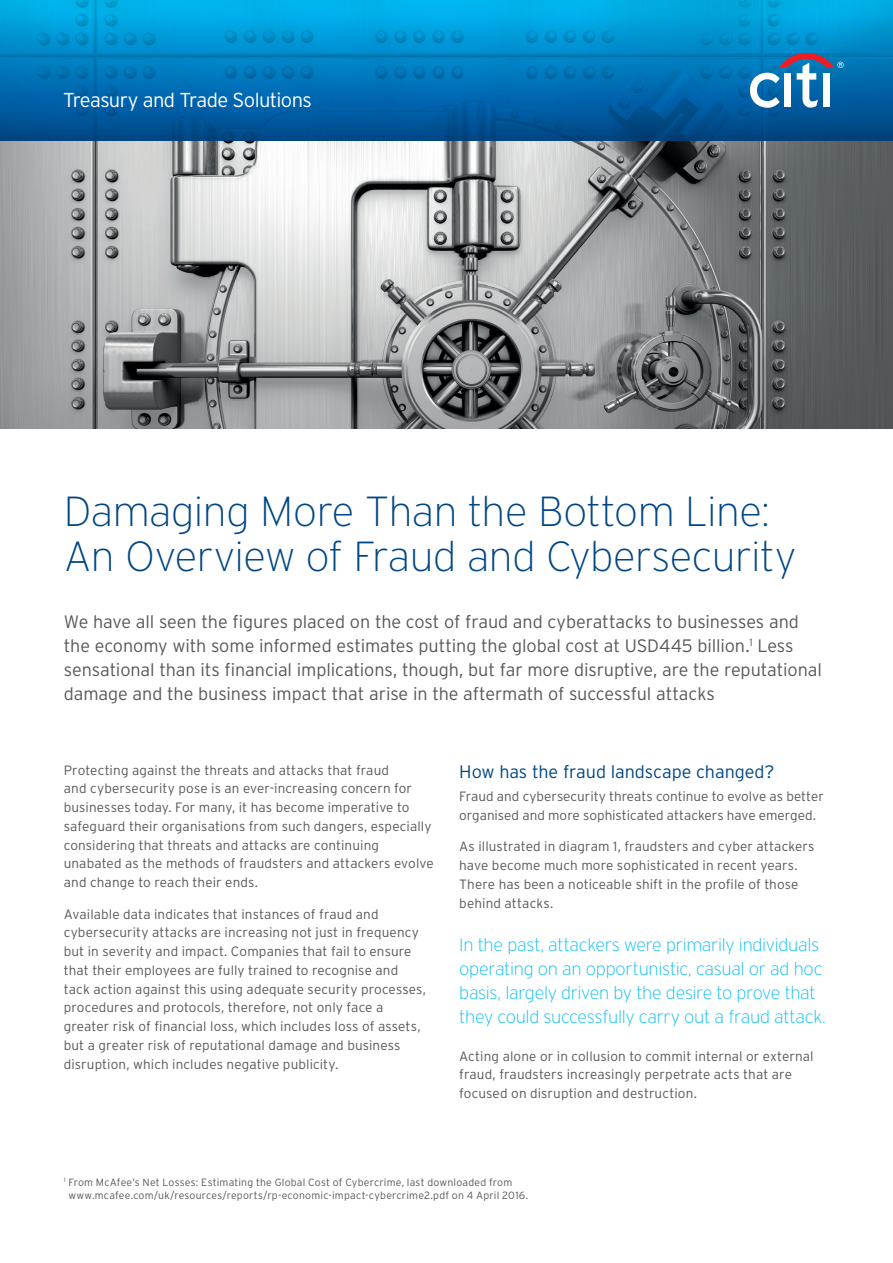
<style>
.page{position:relative;width:893px;height:1263px;background:#fff}
.page>*{position:absolute;margin:0;border:0;box-sizing:border-box;transform-origin:0 0}
.t1{font:200 42px/45px "Interstate";letter-spacing:-.015em;color:#004684}
.t2{font:300 20.1px "Interstate";letter-spacing:-.03em;color:#fff}
.Body_copy{font:300 18px/24px "Interstate";letter-spacing:-.005em;color:#57585a}
.Pullout{font:200 18px/24px "Interstate";letter-spacing:-.02em;color:#01bdf2}
.Headings{font:300 18px "Interstate";letter-spacing:-.005em;color:#004684}
.Body_copy-2{font:300 13.5px/18.8px "Interstate";letter-spacing:.01em;color:#57585a}
.Disclaimer_body{font:300 10.5px/13.5px "Interstate";letter-spacing:.02em;color:#57585a}
</style>
<div class="page">
<img style="left:0;top:140px;width:893px;height:288px">
<svg style="left:0;top:0;width:893px;height:140px;background:#007bbb"></svg>
<svg style="left:750px;top:53px;width:94px;height:55px"></svg>
<p class="t2" style="left:63px;top:89px;width:250px">Treasury and Trade Solutions</p>
<p class="t1" style="left:64px;top:488px;width:734px">Damaging More Than the Bottom Line:<br>An Overview of Fraud and Cybersecurity</p>
<p class="Body_copy" style="left:64px;top:609px;width:760px">We have all seen the figures placed on the cost of fraud and cyberattacks to businesses and the economy with some informed estimates putting the global cost at USD445 billion.<sup>1</sup> Less sensational than its financial implications, though, but far more disruptive, are the reputational damage and the business impact that arise in the aftermath of successful attacks</p>
<p class="Body_copy-2" style="left:64px;top:760px;width:371px">Protecting against the threats and attacks that fraud<br>and cybersecurity pose is an ever-increasing concern for businesses today. For many, it has become imperative to safeguard their organisations from such dangers, especially considering that threats and attacks are continuing unabated as the methods of fraudsters and attackers evolve and change to reach their ends.</p>
<p class="Body_copy-2" style="left:64px;top:904px;width:364px">Available data indicates that instances of fraud and cybersecurity attacks are increasing not just in frequency but in severity and impact. Companies that fail to ensure that their employees are fully trained to recognise and tack action against this using adequate security processes, procedures and protocols, therefore, not only face a greater risk of financial loss, which includes loss of assets, but a greater risk of reputational damage and business disruption, which includes negative publicity.</p>
<p class="Headings" style="left:459px;top:762px;width:317px">How has the fraud landscape changed?</p>
<p class="Body_copy-2" style="left:459px;top:787px;width:366px">Fraud and cybersecurity threats continue to evolve as better organised and more sophisticated attackers have emerged.</p>
<p class="Body_copy-2" style="left:459px;top:837px;width:357px">As illustrated in diagram 1, fraudsters and cyber attackers have become much more sophisticated in recent years.<br>There has been a noticeable shift in the profile of those behind attacks.</p>
<p class="Pullout" style="left:459px;top:932px;width:368px">In the past, attackers were primarily individuals operating on an opportunistic, casual or ad hoc basis, largely driven by the desire to prove that they could successfully carry out a fraud attack.</p>
<p class="Body_copy-2" style="left:459px;top:1046px;width:356px">Acting alone or in collusion to commit internal or external fraud, fraudsters increasingly perpetrate acts that are focused on disruption and destruction.</p>
<p class="Disclaimer_body" style="left:68px;top:1175px;width:461px;text-indent:-5px"><sup>1</sup> From McAfee’s Net Losses: Estimating the Global Cost of Cybercrime, last downloaded from www.mcafee.com/uk/resources/reports/rp-economic-impact-cybercrime2.pdf on 4 April 2016.</p>
</div>
